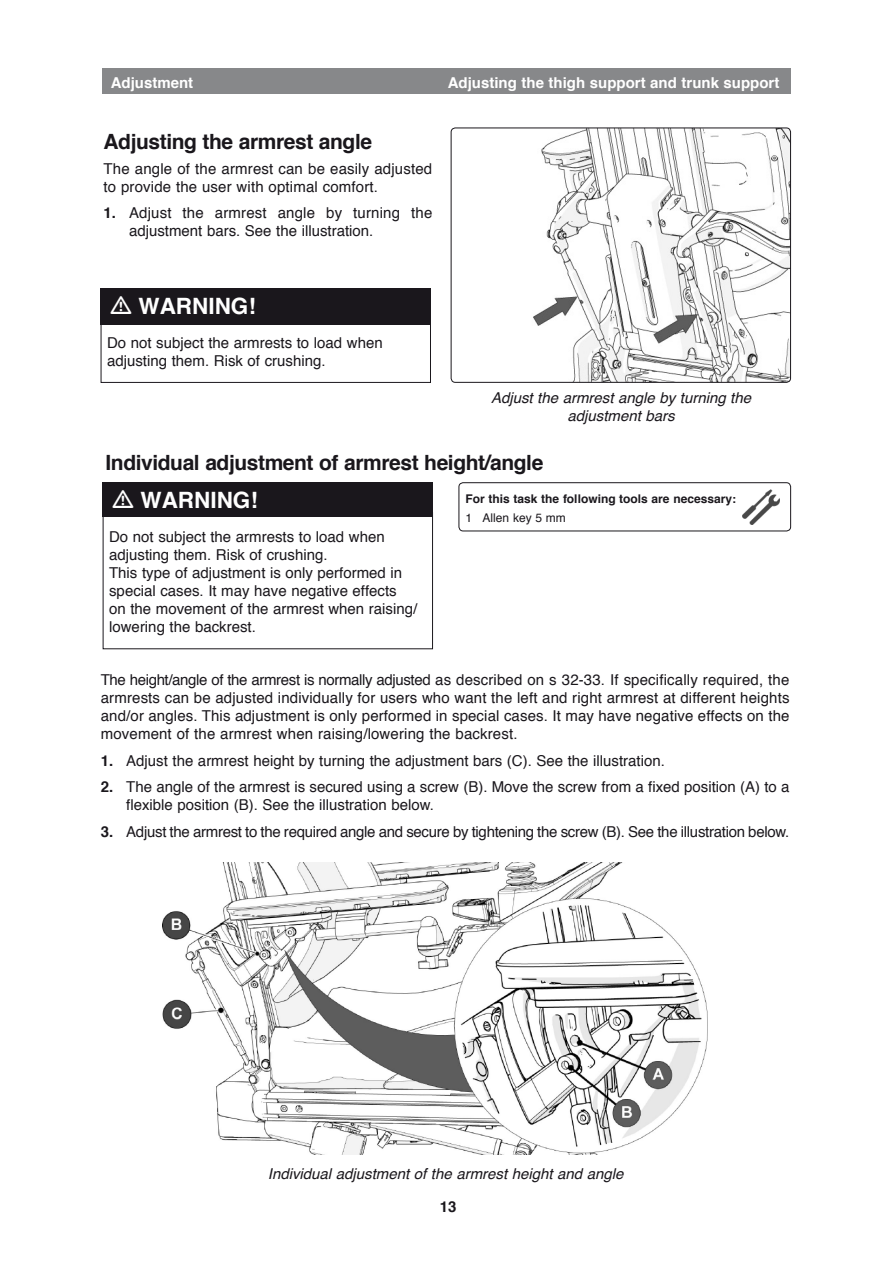
<style>
.page{position:relative;width:893px;height:1263px;background:#fff}
.page>*{position:absolute;margin:0;border:0;box-sizing:border-box;transform-origin:0 0}
.t1{font:700 22.5px "Helvetica";color:#fff}
.t2{font:700 21px "Helvetica";letter-spacing:-.02em;color:#1a171c}
.t3{font:15px/18px "Helvetica";color:#1a171c}
.t4{font:italic 15px/18px "Helvetica";color:#1a171c;text-align:center}
.t5{font:15px "Helvetica";letter-spacing:-.02em;color:#1a171c}
.t6{font:700 15px "Helvetica";color:#fff}
.t7{font:700 15px "Helvetica";color:#1a171c}
.t8{font:700 12px "Helvetica";color:#1a171c}
.t9{font:12px "Helvetica";color:#1a171c}
.s1{font-weight:700}
</style>
<div class="page">
<div style="left:102px;top:68px;width:689px;height:26px;background:#87888a"></div>
<img style="left:451px;top:128px;width:339px;height:254px">
<div style="left:451px;top:128px;width:340px;height:255px;border:1px solid #1a171c;border-radius:4px"></div>
<div style="left:459px;top:482px;width:332px;height:49px;border:1px solid #1a171c;border-radius:4px"></div>
<img style="left:742px;top:489px;width:37px;height:35px">
<img style="left:162px;top:862px;width:546px;height:293px">
<div style="left:101px;top:320px;width:330px;height:63px;border:1px solid #1a171c"></div>
<div style="left:101px;top:288px;width:330px;height:37px;background:#1a171c"></div>
<div style="left:103px;top:482px;width:330px;height:35px;background:#1a171c"></div>
<p class="t6" style="left:111px;top:71px;width:84px">Adjustment</p>
<p class="t6" style="left:448px;top:71px;width:333px">Adjusting the thigh support and trunk support</p>
<h2 class="t2" style="left:104px;top:125px;width:270px">Adjusting the armrest angle</h2>
<p class="t3" style="left:104px;top:160px;width:330px">The angle of the armrest can be easily adjusted to provide the user with optimal comfort.</p>
<p class="t3" style="left:129px;top:204px;width:305px;text-indent:-26px"><span class="s1">1.</span> Adjust the armrest angle by turning the adjustment bars. See the illustration.</p>
<h1 class="t1" style="left:138px;top:288px;width:119px">WARNING!</h1>
<p class="t3" style="left:107px;top:334px;width:277px">Do not subject the armrests to load when adjusting them. Risk of crushing.</p>
<p class="t4" style="left:491px;top:389px;width:262px">Adjust the armrest angle by turning the adjustment bars</p>
<h2 class="t2" style="left:106px;top:446px;width:439px">Individual adjustment of armrest height/angle</h2>
<p class="t8" style="left:466px;top:489px;width:272px">For this task the following tools are necessary:</p>
<p class="t9" style="left:466px;top:508px;width:102px">1 Allen key 5 mm</p>
<h1 class="t1" style="left:140px;top:481px;width:119px">WARNING!</h1>
<p class="t3" style="left:109px;top:528px;width:310px">Do not subject the armrests to load when adjusting them. Risk of crushing.<br>This type of adjustment is only performed in special cases. It may have negative effects<br>on the movement of the armrest when raising/ lowering the backrest.</p>
<p class="t3" style="left:101px;top:672px;width:690px;text-align:justify">The height/angle of the armrest is normally adjusted as described on s 32-33. If specifically required, the armrests can be adjusted individually for users who want the left and right armrest at different heights and/or angles. This adjustment is only performed in special cases. It may have negative effects on the movement of the armrest when raising/lowering the backrest.</p>
<p class="t3" style="left:101px;top:752px;width:566px"><span class="s1">1.</span> Adjust the armrest height by turning the adjustment bars (C). See the illustration.</p>
<p class="t3" style="left:126px;top:779px;width:665px;text-indent:-26px"><span class="s1">2.</span> The angle of the armrest is secured using a screw (B). Move the screw from a fixed position (A) to a flexible position (B). See the illustration below.</p>
<p class="t5" style="left:101px;top:820px;width:690px"><span class="s1">3.</span> Adjust the armrest to the required angle and secure by tightening the screw (B). See the illustration below.</p>
<p class="t4" style="left:268px;top:1164px;width:357px">Individual adjustment of the armrest height and angle</p>
<p class="t7" style="left:440px;top:1194px;width:18px">13</p>
</div>
